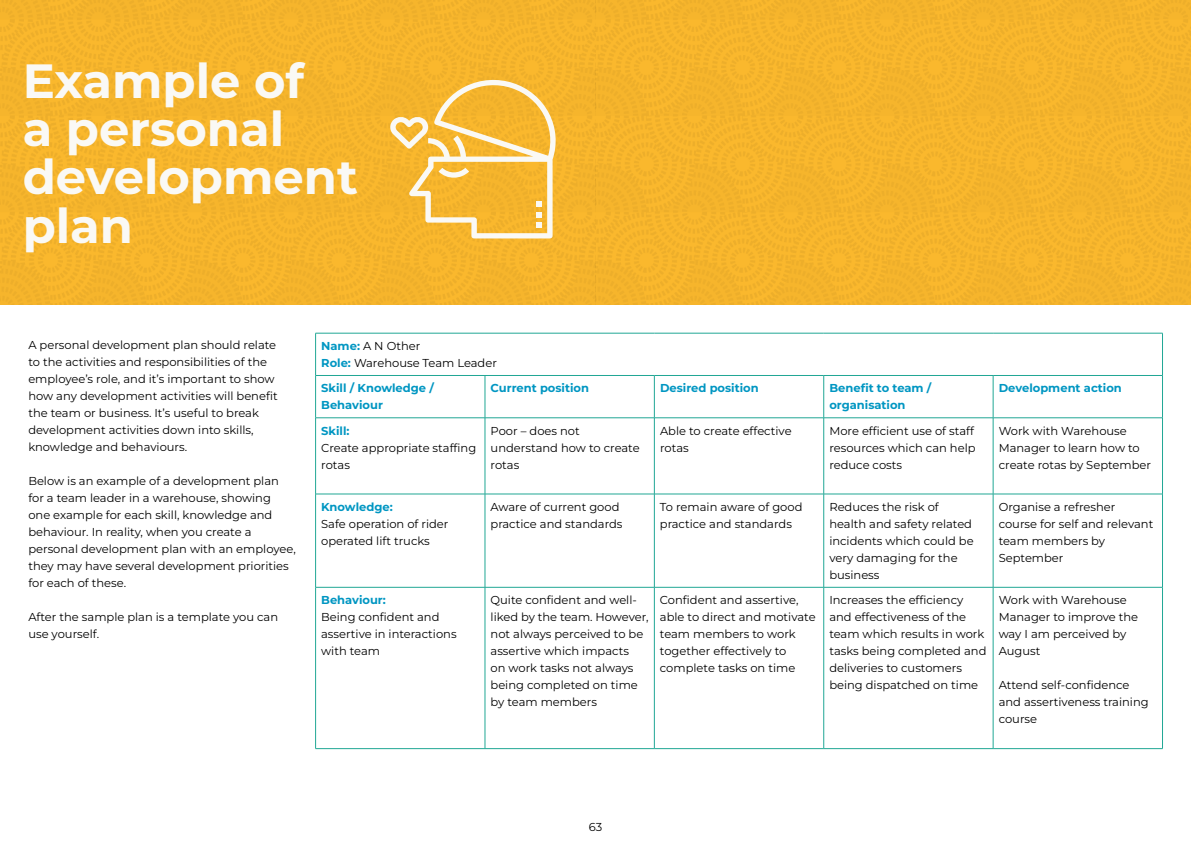
<style>
.page{position:relative;width:1191px;height:842px;background:#fff}
.page>*{position:absolute;margin:0;border:0;box-sizing:border-box;transform-origin:0 0}
.t1{font:700 48px/48px "Montserrat";color:#faf9f5}
.t2{font:11.5px/17px "Montserrat";color:#000}
.t3{font:700 11.5px/17px "Montserrat";color:#0096c2}
.s1{font-weight:700;color:#0096c2}
</style>
<div class="page">
<img style="left:0;top:0;width:1191px;height:305px">
<hr style="left:315px;top:333px;width:170px;height:1px;background:#21a795">
<hr style="left:315px;top:333px;width:1px;height:42px;background:#21a795">
<hr style="left:485px;top:333px;width:169px;height:1px;background:#21a795">
<hr style="left:654px;top:333px;width:169px;height:1px;background:#21a795">
<hr style="left:823px;top:333px;width:170px;height:1px;background:#21a795">
<hr style="left:993px;top:333px;width:169px;height:1px;background:#21a795">
<hr style="left:315px;top:375px;width:170px;height:1px;background:#21a795">
<hr style="left:315px;top:376px;width:1px;height:42px;background:#21a795">
<hr style="left:485px;top:375px;width:169px;height:1px;background:#21a795">
<hr style="left:485px;top:376px;width:1px;height:42px;background:#21a795">
<hr style="left:654px;top:375px;width:169px;height:1px;background:#21a795">
<hr style="left:654px;top:376px;width:1px;height:42px;background:#21a795">
<hr style="left:823px;top:375px;width:170px;height:1px;background:#21a795">
<hr style="left:823px;top:376px;width:1px;height:42px;background:#21a795">
<hr style="left:993px;top:375px;width:169px;height:1px;background:#21a795">
<hr style="left:993px;top:376px;width:1px;height:42px;background:#21a795">
<hr style="left:1162px;top:376px;width:1px;height:42px;background:#21a795">
<hr style="left:315px;top:418px;width:170px;height:1px;background:#21a795">
<hr style="left:315px;top:418px;width:1px;height:76px;background:#21a795">
<hr style="left:485px;top:418px;width:169px;height:1px;background:#21a795">
<hr style="left:485px;top:418px;width:1px;height:76px;background:#21a795">
<hr style="left:654px;top:418px;width:169px;height:1px;background:#21a795">
<hr style="left:654px;top:418px;width:1px;height:76px;background:#21a795">
<hr style="left:823px;top:418px;width:170px;height:1px;background:#21a795">
<hr style="left:823px;top:418px;width:1px;height:76px;background:#21a795">
<hr style="left:993px;top:418px;width:169px;height:1px;background:#21a795">
<hr style="left:993px;top:418px;width:1px;height:76px;background:#21a795">
<hr style="left:1162px;top:418px;width:1px;height:76px;background:#21a795">
<hr style="left:315px;top:494px;width:170px;height:1px;background:#21a795">
<hr style="left:315px;top:494px;width:1px;height:93px;background:#21a795">
<hr style="left:485px;top:494px;width:169px;height:1px;background:#21a795">
<hr style="left:485px;top:494px;width:1px;height:93px;background:#21a795">
<hr style="left:654px;top:494px;width:169px;height:1px;background:#21a795">
<hr style="left:654px;top:494px;width:1px;height:93px;background:#21a795">
<hr style="left:823px;top:494px;width:170px;height:1px;background:#21a795">
<hr style="left:823px;top:494px;width:1px;height:93px;background:#21a795">
<hr style="left:993px;top:494px;width:169px;height:1px;background:#21a795">
<hr style="left:993px;top:494px;width:1px;height:93px;background:#21a795">
<hr style="left:1162px;top:494px;width:1px;height:93px;background:#21a795">
<hr style="left:315px;top:587px;width:170px;height:1px;background:#21a795">
<hr style="left:315px;top:587px;width:1px;height:161px;background:#21a795">
<hr style="left:315px;top:748px;width:170px;height:1px;background:#21a795">
<hr style="left:485px;top:587px;width:169px;height:1px;background:#21a795">
<hr style="left:485px;top:587px;width:1px;height:161px;background:#21a795">
<hr style="left:485px;top:748px;width:169px;height:1px;background:#21a795">
<hr style="left:654px;top:587px;width:169px;height:1px;background:#21a795">
<hr style="left:654px;top:587px;width:1px;height:161px;background:#21a795">
<hr style="left:654px;top:748px;width:169px;height:1px;background:#21a795">
<hr style="left:823px;top:587px;width:170px;height:1px;background:#21a795">
<hr style="left:823px;top:587px;width:1px;height:161px;background:#21a795">
<hr style="left:823px;top:748px;width:170px;height:1px;background:#21a795">
<hr style="left:993px;top:587px;width:169px;height:1px;background:#21a795">
<hr style="left:993px;top:587px;width:1px;height:161px;background:#21a795">
<hr style="left:1162px;top:587px;width:1px;height:161px;background:#21a795">
<hr style="left:993px;top:748px;width:169px;height:1px;background:#21a795">
<hr style="left:1162px;top:333px;width:1px;height:42px;background:#21a795">
<svg style="left:389px;top:71px;width:168px;height:167px;background:#f5bf4e"></svg>
<h1 class="t1" style="left:23px;top:56px;width:337px">Example of<br>a personal development plan</h1>
<p class="t2" style="left:28px;top:336px;width:251px">A personal development plan should relate to the activities and responsibilities of the employee’s role, and it’s important to show how any development activities will benefit the team or business. It’s useful to break development activities down into skills, knowledge and behaviours.</p>
<p class="t2" style="left:28px;top:472px;width:269px">Below is an example of a development plan for a team leader in a warehouse, showing<br>one example for each skill, knowledge and behaviour. In reality, when you create a personal development plan with an employee, they may have several development priorities for each of these.</p>
<p class="t2" style="left:28px;top:608px;width:251px">After the sample plan is a template you can use yourself.</p>
<p class="t2" style="left:321px;top:337px;width:177px"><span class="s1">Name:</span> A N Other<br><span class="s1">Role:</span> Warehouse Team Leader</p>
<p class="t3" style="left:321px;top:379px;width:114px">Skill / Knowledge /<br>Behaviour</p>
<p class="t3" style="left:490px;top:379px;width:100px">Current position</p>
<p class="t3" style="left:660px;top:379px;width:100px">Desired position</p>
<p class="t3" style="left:829px;top:379px;width:103px">Benefit to team / organisation</p>
<p class="t3" style="left:998px;top:379px;width:125px">Development action</p>
<p class="t3" style="left:321px;top:422px;width:30px">Skill:</p>
<p class="t2" style="left:321px;top:439px;width:156px">Create appropriate staffing rotas</p>
<p class="t2" style="left:490px;top:422px;width:150px">Poor – does not understand how to create rotas</p>
<p class="t2" style="left:660px;top:422px;width:133px">Able to create effective rotas</p>
<p class="t2" style="left:829px;top:422px;width:148px">More efficient use of staff resources which can help reduce costs</p>
<p class="t2" style="left:998px;top:422px;width:154px">Work with Warehouse<br>Manager to learn how to create rotas by September</p>
<p class="t3" style="left:321px;top:498px;width:73px">Knowledge:</p>
<p class="t2" style="left:321px;top:515px;width:129px">Safe operation of rider operated lift trucks</p>
<p class="t3" style="left:321px;top:591px;width:66px">Behaviour:</p>
<p class="t2" style="left:321px;top:608px;width:137px">Being confident and assertive in interactions with team</p>
<p class="t2" style="left:490px;top:498px;width:133px">Aware of current good practice and standards</p>
<p class="t2" style="left:660px;top:498px;width:144px">To remain aware of good practice and standards</p>
<p class="t2" style="left:829px;top:498px;width:146px">Reduces the risk of health and safety related incidents which could be very damaging for the business</p>
<p class="t2" style="left:998px;top:498px;width:156px">Organise a refresher course for self and relevant team members by<br>September</p>
<p class="t2" style="left:490px;top:591px;width:159px">Quite confident and well&shy;liked by the team. However, not always perceived to be assertive which impacts<br>on work tasks not always being completed on time by team members</p>
<p class="t2" style="left:660px;top:591px;width:157px">Confident and assertive, able to direct and motivate team members to work together effectively to complete tasks on time</p>
<p class="t2" style="left:829px;top:591px;width:159px">Increases the efficiency and effectiveness of the team which results in work tasks being completed and deliveries to customers being dispatched on time</p>
<p class="t2" style="left:998px;top:591px;width:141px">Work with Warehouse<br>Manager to improve the way I am perceived by<br>August</p>
<p class="t2" style="left:998px;top:676px;width:151px">Attend self-confidence and assertiveness training course</p>
<p class="t2" style="left:589px;top:818px;width:15px">63</p>
</div>
